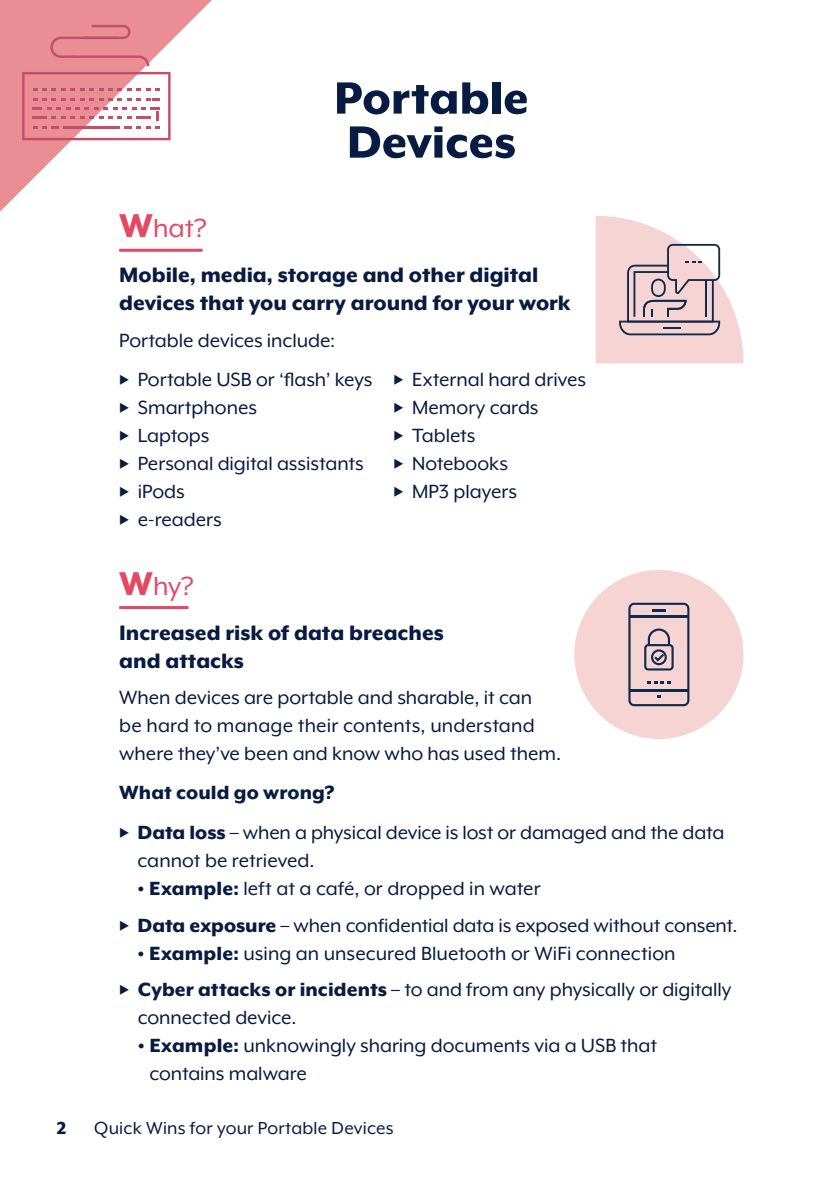
<style>
.page{position:relative;width:840px;height:1191px;background:#fff}
.page>*{position:absolute;margin:0;border:0;box-sizing:border-box;transform-origin:0 0}
.t1{font:800 52px/44px "Mr Eaves XL Mod OT";color:#071b43}
.t2{font:30px "Mr Eaves XL Mod OT";color:#e44964}
.t3{font:800 24px/28px "Mr Eaves XL Mod OT";color:#071b43}
.Bullet_Points{font:22px/28px "Mr Eaves XL Mod OT";letter-spacing:-.005em;color:#071b43}
.Bullet_Points-2{font:800 22px "Mr Eaves XL Mod OT";letter-spacing:.005em;color:#071b43}
.t4{font:20px "Mr Eaves XL Mod OT";letter-spacing:.01em;color:#071b43}
.t5{font:800 20px "Mr Eaves XL Mod OT";color:#071b43}
.s1{font-weight:800;font-size:38px}
.s2{font-weight:800}
</style>
<div class="page">
<svg style="left:0;top:0;width:212px;height:212px"></svg>
<svg style="left:22px;top:72px;width:148px;height:68px"></svg>
<svg style="left:50px;top:25px;width:99px;height:41px;background:#e3848e"></svg>
<svg style="left:595px;top:216px;width:148px;height:147px"></svg>
<div style="left:574px;top:570px;width:169px;height:169px;background:#f6d4d3;border-radius:50%"></div>
<svg style="left:628px;top:603px;width:61px;height:103px"></svg>
<hr style="left:119px;top:249px;width:83px;height:3px;background:#e44964">
<hr style="left:119px;top:606px;width:69px;height:3px;background:#e44964">
<p class="t1" style="left:334px;top:76px;width:196px">Portable<br>Devices</p>
<p class="t2" style="left:119px;top:213px;width:89px"><span class="s1">W</span>hat?</p>
<p class="t3" style="left:119px;top:261px;width:453px">Mobile, media, storage and other digital devices that you carry around for your work</p>
<p class="Bullet_Points" style="left:119px;top:326px;width:217px">Portable devices include:</p>
<p class="Bullet_Points" style="left:119px;top:365px;width:468px">◆ Portable USB or ‘flash’ keys ◆ External hard drives</p>
<p class="Bullet_Points" style="left:119px;top:393px;width:139px">◆ Smartphones</p>
<p class="Bullet_Points" style="left:393px;top:393px;width:146px">◆ Memory cards</p>
<p class="Bullet_Points" style="left:119px;top:421px;width:92px">◆ Laptops</p>
<p class="Bullet_Points" style="left:393px;top:421px;width:84px">◆ Tablets</p>
<p class="Bullet_Points" style="left:119px;top:449px;width:246px">◆ Personal digital assistants</p>
<p class="Bullet_Points" style="left:393px;top:449px;width:116px">◆ Notebooks</p>
<p class="Bullet_Points" style="left:119px;top:477px;width:67px">◆ iPods</p>
<p class="Bullet_Points" style="left:393px;top:477px;width:125px">◆ MP3 players</p>
<p class="Bullet_Points" style="left:119px;top:505px;width:104px">◆ e-readers</p>
<p class="t2" style="left:119px;top:570px;width:76px"><span class="s1">W</span>hy?</p>
<p class="t3" style="left:119px;top:618px;width:326px">Increased risk of data breaches and attacks</p>
<p class="Bullet_Points" style="left:119px;top:683px;width:443px">When devices are portable and sharable, it can<br>be hard to manage their contents, understand where they’ve been and know who has used them.</p>
<p class="Bullet_Points-2" style="left:119px;top:781px;width:217px">What could go wrong?</p>
<p class="Bullet_Points" style="left:137px;top:818px;width:588px;text-indent:-18px">◆ <span class="s2">Data loss</span> – when a physical device is lost or damaged and the data cannot be retrieved.</p>
<p class="Bullet_Points" style="left:137px;top:874px;width:404px"><span class="s2">• Example:</span> left at a café, or dropped in water</p>
<p class="Bullet_Points" style="left:119px;top:911px;width:619px">◆ <span class="s2">Data exposure</span> – when confidential data is exposed without consent.</p>
<p class="Bullet_Points" style="left:137px;top:939px;width:539px"><span class="s2">• Example:</span> using an unsecured Bluetooth or WiFi connection</p>
<p class="Bullet_Points" style="left:138px;top:975px;width:595px;text-indent:-19px">◆ <span class="s2">Cyber attacks or incidents</span> – to and from any physically or digitally connected device.</p>
<p class="Bullet_Points" style="left:149px;top:1031px;width:509px;text-indent:-12px"><span class="s2">• Example:</span> unknowingly sharing documents via a USB that contains malware</p>
<p class="t5" style="left:57px;top:1118px;width:11px">2</p>
<p class="t4" style="left:94px;top:1118px;width:301px">Quick Wins for your Portable Devices</p>
</div>
